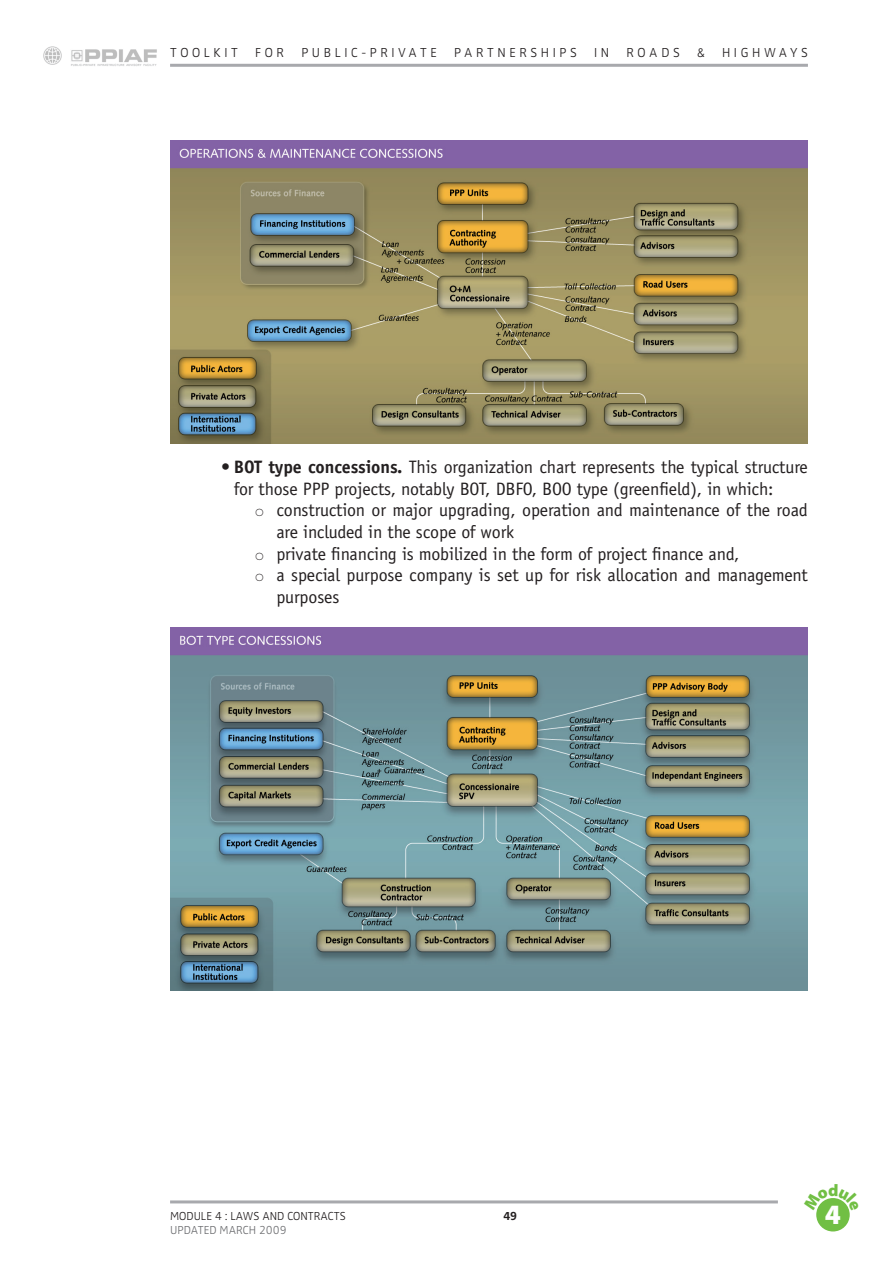
<style>
.page{position:relative;width:893px;height:1263px;background:#fff}
.page>*{position:absolute;margin:0;border:0;box-sizing:border-box;transform-origin:0 0}
.t1{font:900 28.05px "Myriad Pro";color:#fff}
.t2{font:18px/21.6px "Officina Sans";letter-spacing:-.01em;color:#231f20}
.t3{font:300 13.5px "Zwo";letter-spacing:.265em;color:#231f20}
.t4{font:300 12px "Zwo";color:#231f20}
.t5{font:300 12px "Zwo";color:#6c6d70}
.t6{font:700 12px "Zwo";color:#231f20}
.s1{font-weight:700}
.s2{font-family:"European Pi Three";font-size:10.5px}
</style>
<div class="page">
<hr style="left:170px;top:64px;width:638px;height:3px;background:#a8a9ad">
<img style="left:43px;top:46px;width:19px;height:19px">
<img style="left:71px;top:49px;width:86px;height:17px">
<hr style="left:170px;top:1200px;width:608px;height:3px;background:#a8a9ad">
<div style="left:816px;top:1198px;width:34px;height:33px;background:#71bf44;border-radius:50%"></div>
<img style="left:170px;top:140px;width:638px;height:303px">
<img style="left:170px;top:628px;width:638px;height:362px">
<svg style="left:816px;top:1198px;width:34px;height:13px"></svg>
<p class="t3" style="left:170px;top:45px;width:68px">TOOLKIT</p>
<p class="t3" style="left:255px;top:45px;width:30px">FOR</p>
<p class="t3" style="left:301px;top:45px;width:137px">PUBLIC-PRIVATE</p>
<p class="t3" style="left:454px;top:45px;width:124px">PARTNERSHIP S</p>
<p class="t3" style="left:594px;top:45px;width:17px">I N</p>
<p class="t3" style="left:626px;top:45px;width:55px">ROADS</p>
<p class="t3" style="left:697px;top:45px;width:20px">&amp; H</p>
<p class="t3" style="left:734px;top:45px;width:75px">IGHWAYS</p>
<p class="t2" style="left:234px;top:456px;width:575px;text-indent:-13px"><span class="s1">• BOT type concessions.</span> This organization chart represents the typical structure for those PPP projects, notably BOT, DBFO, BOO type (greenfield), in which:</p>
<p class="t2" style="left:255px;top:499px;width:554px"><span class="s2">&gt;</span> construction or major upgrading, operation and maintenance of the road</p>
<p class="t2" style="left:276px;top:521px;width:239px">are included in the scope of work</p>
<p class="t2" style="left:255px;top:543px;width:486px"><span class="s2">&gt;</span> private financing is mobilized in the form of project finance and,</p>
<p class="t2" style="left:255px;top:564px;width:554px"><span class="s2">&gt;</span> a special purpose company is set up for risk allocation and management</p>
<p class="t2" style="left:276px;top:586px;width:64px">purposes</p>
<p class="t4" style="left:170px;top:1208px;width:177px">MODULE 4 : LAWS AND CONTRACTS</p>
<p class="t5" style="left:170px;top:1223px;width:118px">UPDATED MARCH 2009</p>
<p class="t6" style="left:503px;top:1208px;width:15px">49</p>
<h1 class="t1" style="left:825px;top:1196px;width:18px">4</h1>
</div>
